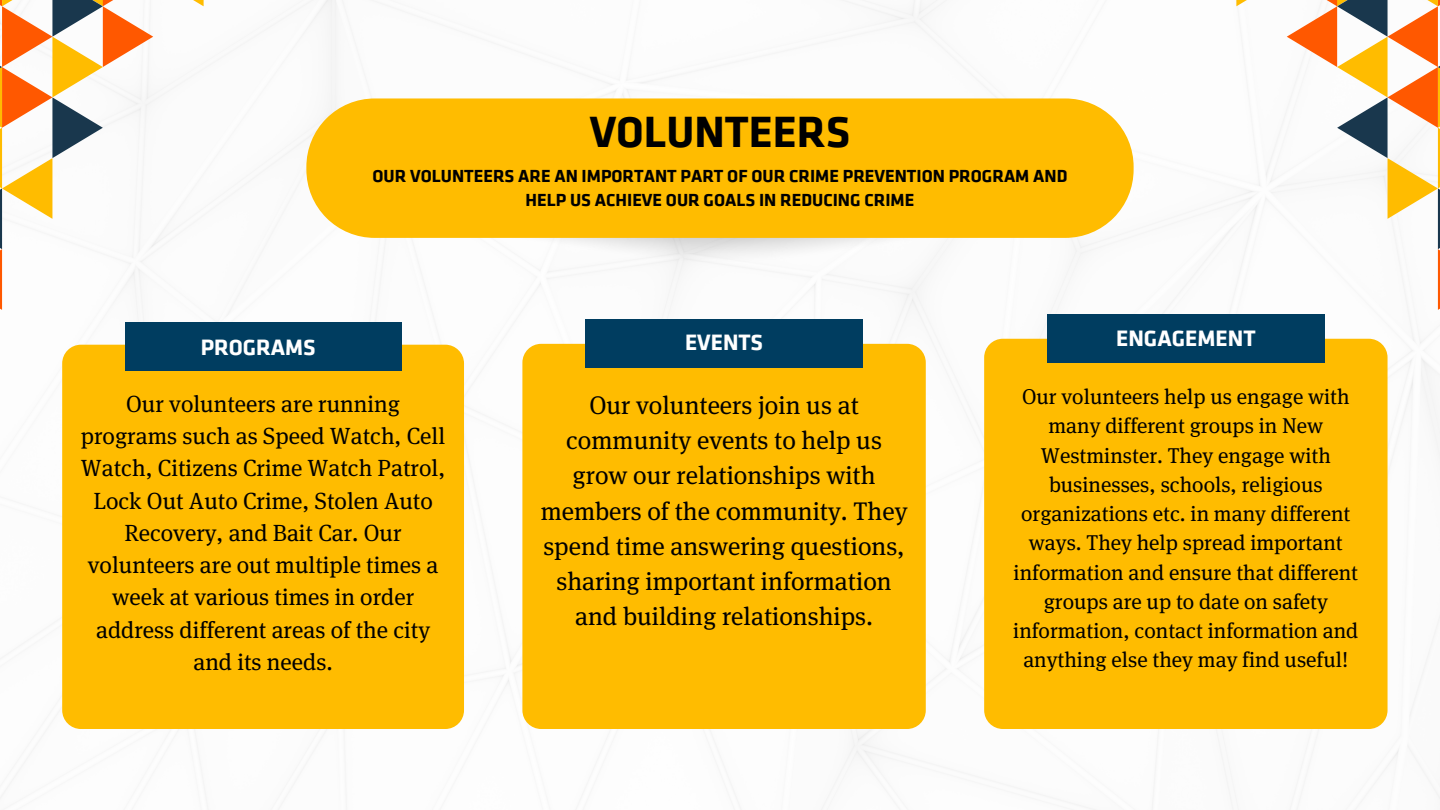
<style>
.page{position:relative;width:1440px;height:810px;background:#fff}
.page>*{position:absolute;margin:0;border:0;box-sizing:border-box;transform-origin:0 0}
.t1{font:700 45px "Klavika Web Basic";color:#000}
.t2{font:25.4px/35.2px "Meta Serif OT";color:#000;text-align:center}
.t3{font:23.4px/32.2px "Meta Serif OT";color:#000;text-align:center}
.t4{font:700 23px "Klavika Web Basic";color:#fff}
.t5{font:700 22.9px "Klavika Web Basic";color:#fff}
.t6{font:21.4px/29.2px "Meta Serif OT";color:#000;text-align:center}
.t7{font:700 18px/24.8px "Klavika Web Basic";color:#000;text-align:center}
</style>
<div class="page">
<div style="left:62px;top:345px;width:402px;height:384px;background:#ffbc00;border-radius:19px"></div>
<div style="left:522px;top:344px;width:404px;height:385px;background:#ffbc00;border-radius:19px"></div>
<div style="left:125px;top:322px;width:276px;height:49px;background:#003d60"></div>
<div style="left:585px;top:319px;width:278px;height:49px;background:#003d60"></div>
<div style="left:306px;top:98px;width:828px;height:140px;background:#ffbc00"></div>
<svg style="left:0;top:0;width:203px;height:310px"></svg>
<svg style="left:1236px;top:0;width:204px;height:310px"></svg>
<div style="left:984px;top:339px;width:404px;height:390px;background:#ffbc00;border-radius:19px"></div>
<div style="left:1047px;top:314px;width:278px;height:49px;background:#003d60"></div>
<p class="t1" style="left:590px;top:106px;width:262px">VOLUNTEERS</p>
<h2 class="t7" style="left:373px;top:164px;width:696px">OUR VOLUNTEERS ARE AN IMPORTANT PART OF OUR CRIME PREVENTION PROGRAM AND<br>HELP US ACHIEVE OUR GOALS IN REDUCING CRIME</h2>
<h2 class="t5" style="left:685px;top:330px;width:80px">EVENTS</h2>
<p class="t5" style="left:201px;top:335px;width:117px">PROGRAMS</p>
<h1 class="t3" style="left:81px;top:388px;width:366px">Our volunteers are running programs such as Speed Watch, Cell<br>Watch, Citizens Crime Watch Patrol,<br>Lock Out Auto Crime, Stolen Auto<br>Recovery, and Bait Car. Our volunteers are out multiple times a week at various times in order address different areas of the city and its needs.</h1>
<p class="t2" style="left:541px;top:387px;width:368px">Our volunteers join us at community events to help us grow our relationships with members of the community. They spend time answering questions, sharing important information and building relationships.</p>
<p class="t4" style="left:1116px;top:325px;width:141px">ENGAGEMENT</p>
<h2 class="t6" style="left:1013px;top:382px;width:347px">Our volunteers help us engage with many different groups in New Westminster. They engage with businesses, schools, religious organizations etc. in many different ways. They help spread important information and ensure that different groups are up to date on safety information, contact information and anything else they may find useful!</h2>
</div>
